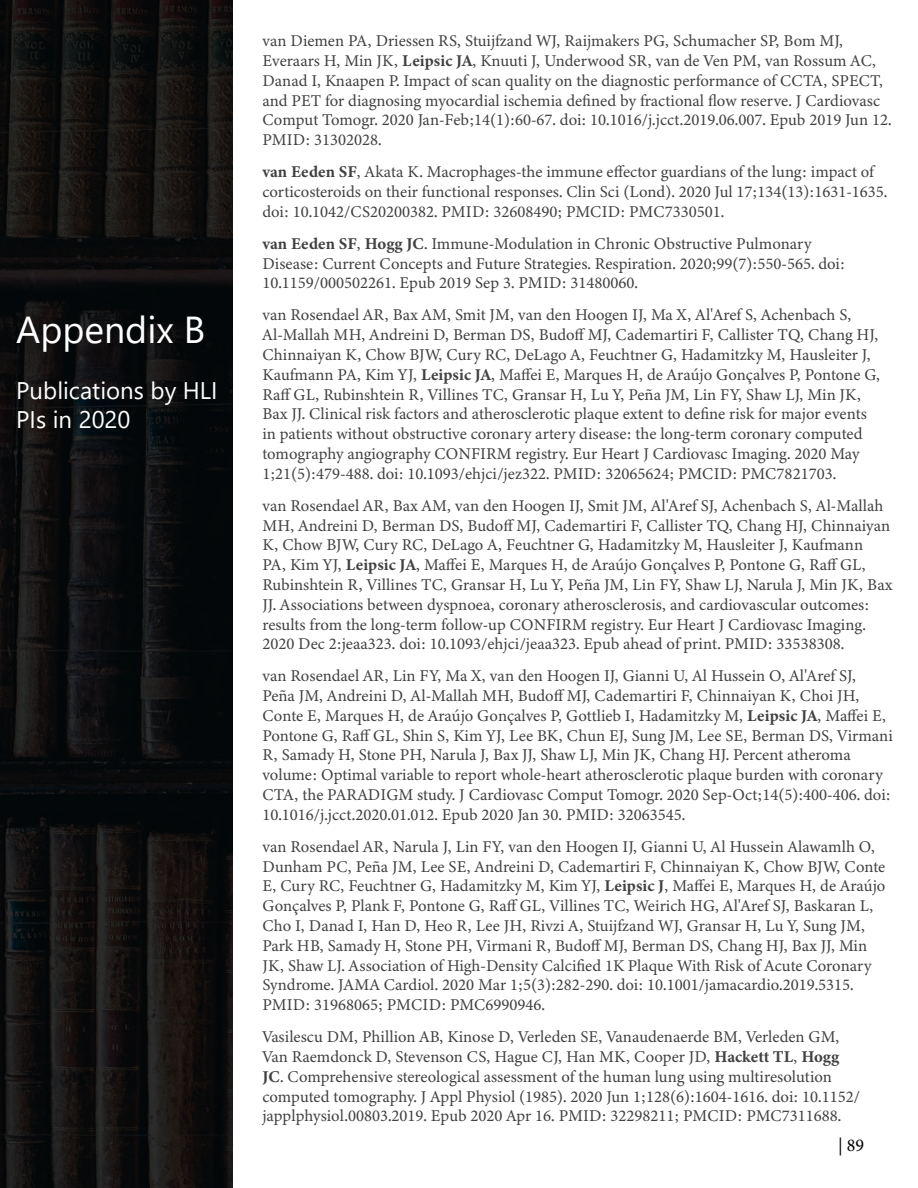
<style>
.page{position:relative;width:918px;height:1188px;background:#fff}
.page>*{position:absolute;margin:0;border:0;box-sizing:border-box;transform-origin:0 0}
.t1{font:37.5px "Segoe UI";color:#fff}
.t2{font:24px/28.8px "Segoe UI";color:#fff}
.t3{font:18px "Minion Pro";color:#000}
.t4{font:16.5px/19.8px "Minion Variable Concept";color:#414042}
</style>
<div class="page">
<img style="left:0;top:0;width:232px;height:1188px">
<h1 class="t1" style="left:16px;top:295px;width:191px">Appendix B</h1>
<h2 class="t2" style="left:16px;top:374px;width:203px">Publications by HLI<br>PIs in 2020</h2>
<p class="t4" style="left:262px;top:31px;width:631px">van Diemen PA, Driessen RS, Stuijfzand WJ, Raijmakers PG, Schumacher SP, Bom MJ, Everaars H, Min JK, Leipsic JA, Knuuti J, Underwood SR, van de Ven PM, van Rossum AC, Danad I, Knaapen P. Impact of scan quality on the diagnostic performance of CCTA, SPECT, and PET for diagnosing myocardial ischemia defined by fractional flow reserve. J Cardiovasc Comput Tomogr. 2020 Jan-Feb;14(1):60-67. doi: 10.1016/j.jcct.2019.06.007. Epub 2019 Jun 12.<br>PMID: 31302028.</p>
<p class="t4" style="left:262px;top:162px;width:627px">van Eeden SF, Akata K. Macrophages-the immune effector guardians of the lung: impact of corticosteroids on their functional responses. Clin Sci (Lond). 2020 Jul 17;134(13):1631-1635. doi: 10.1042/CS20200382. PMID: 32608490; PMCID: PMC7330501.</p>
<p class="t4" style="left:262px;top:233px;width:584px">van Eeden SF, Hogg JC. Immune-Modulation in Chronic Obstructive Pulmonary<br>Disease: Current Concepts and Future Strategies. Respiration. 2020;99(7):550-565. doi:<br>10.1159/000502261. Epub 2019 Sep 3. PMID: 31480060.</p>
<p class="t4" style="left:262px;top:305px;width:619px">van Rosendael AR, Bax AM, Smit JM, van den Hoogen IJ, Ma X, Al'Aref S, Achenbach S, Al-Mallah MH, Andreini D, Berman DS, Budoff MJ, Cademartiri F, Callister TQ, Chang HJ, Chinnaiyan K, Chow BJW, Cury RC, DeLago A, Feuchtner G, Hadamitzky M, Hausleiter J, Kaufmann PA, Kim YJ, Leipsic JA, Maffei E, Marques H, de Araújo Gonçalves P, Pontone G, Raff GL, Rubinshtein R, Villines TC, Gransar H, Lu Y, Peña JM, Lin FY, Shaw LJ, Min JK, Bax JJ. Clinical risk factors and atherosclerotic plaque extent to define risk for major events in patients without obstructive coronary artery disease: the long-term coronary computed tomography angiography CONFIRM registry. Eur Heart J Cardiovasc Imaging. 2020 May 1;21(5):479-488. doi: 10.1093/ehjci/jez322. PMID: 32065624; PMCID: PMC7821703.</p>
<p class="t4" style="left:262px;top:495px;width:631px">van Rosendael AR, Bax AM, van den Hoogen IJ, Smit JM, Al'Aref SJ, Achenbach S, Al-Mallah MH, Andreini D, Berman DS, Budoff MJ, Cademartiri F, Callister TQ, Chang HJ, Chinnaiyan K, Chow BJW, Cury RC, DeLago A, Feuchtner G, Hadamitzky M, Hausleiter J, Kaufmann<br>PA, Kim YJ, Leipsic JA, Maffei E, Marques H, de Araújo Gonçalves P, Pontone G, Raff GL, Rubinshtein R, Villines TC, Gransar H, Lu Y, Peña JM, Lin FY, Shaw LJ, Narula J, Min JK, Bax JJ. Associations between dyspnoea, coronary atherosclerosis, and cardiovascular outcomes: results from the long-term follow-up CONFIRM registry. Eur Heart J Cardiovasc Imaging.<br>2020 Dec 2:jeaa323. doi: 10.1093/ehjci/jeaa323. Epub ahead of print. PMID: 33538308.</p>
<p class="t4" style="left:262px;top:666px;width:632px">van Rosendael AR, Lin FY, Ma X, van den Hoogen IJ, Gianni U, Al Hussein O, Al'Aref SJ,<br>Peña JM, Andreini D, Al-Mallah MH, Budoff MJ, Cademartiri F, Chinnaiyan K, Choi JH, Conte E, Marques H, de Araújo Gonçalves P, Gottlieb I, Hadamitzky M, Leipsic JA, Maffei E, Pontone G, Raff GL, Shin S, Kim YJ, Lee BK, Chun EJ, Sung JM, Lee SE, Berman DS, Virmani R, Samady H, Stone PH, Narula J, Bax JJ, Shaw LJ, Min JK, Chang HJ. Percent atheroma volume: Optimal variable to report whole-heart atherosclerotic plaque burden with coronary CTA, the PARADIGM study. J Cardiovasc Comput Tomogr. 2020 Sep-Oct;14(5):400-406. doi:<br>10.1016/j.jcct.2020.01.012. Epub 2020 Jan 30. PMID: 32063545.</p>
<p class="t4" style="left:262px;top:837px;width:625px">van Rosendael AR, Narula J, Lin FY, van den Hoogen IJ, Gianni U, Al Hussein Alawamlh O, Dunham PC, Peña JM, Lee SE, Andreini D, Cademartiri F, Chinnaiyan K, Chow BJW, Conte E, Cury RC, Feuchtner G, Hadamitzky M, Kim YJ, Leipsic J, Maffei E, Marques H, de Araújo Gonçalves P, Plank F, Pontone G, Raff GL, Villines TC, Weirich HG, Al'Aref SJ, Baskaran L, Cho I, Danad I, Han D, Heo R, Lee JH, Rivzi A, Stuijfzand WJ, Gransar H, Lu Y, Sung JM, Park HB, Samady H, Stone PH, Virmani R, Budoff MJ, Berman DS, Chang HJ, Bax JJ, Min JK, Shaw LJ. Association of High-Density Calcified 1K Plaque With Risk of Acute Coronary Syndrome. JAMA Cardiol. 2020 Mar 1;5(3):282-290. doi: 10.1001/jamacardio.2019.5315.<br>PMID: 31968065; PMCID: PMC6990946.</p>
<p class="t4" style="left:262px;top:1027px;width:599px">Vasilescu DM, Phillion AB, Kinose D, Verleden SE, Vanaudenaerde BM, Verleden GM, Van Raemdonck D, Stevenson CS, Hague CJ, Han MK, Cooper JD, Hackett TL, Hogg JC. Comprehensive stereological assessment of the human lung using multiresolution computed tomography. J Appl Physiol (1985). 2020 Jun 1;128(6):1604-1616. doi: 10.1152/ japplphysiol.00803.2019. Epub 2020 Apr 16. PMID: 32298211; PMCID: PMC7311688.</p>
<p class="t3" style="left:838px;top:1134px;width:28px">| 89</p>
</div>
